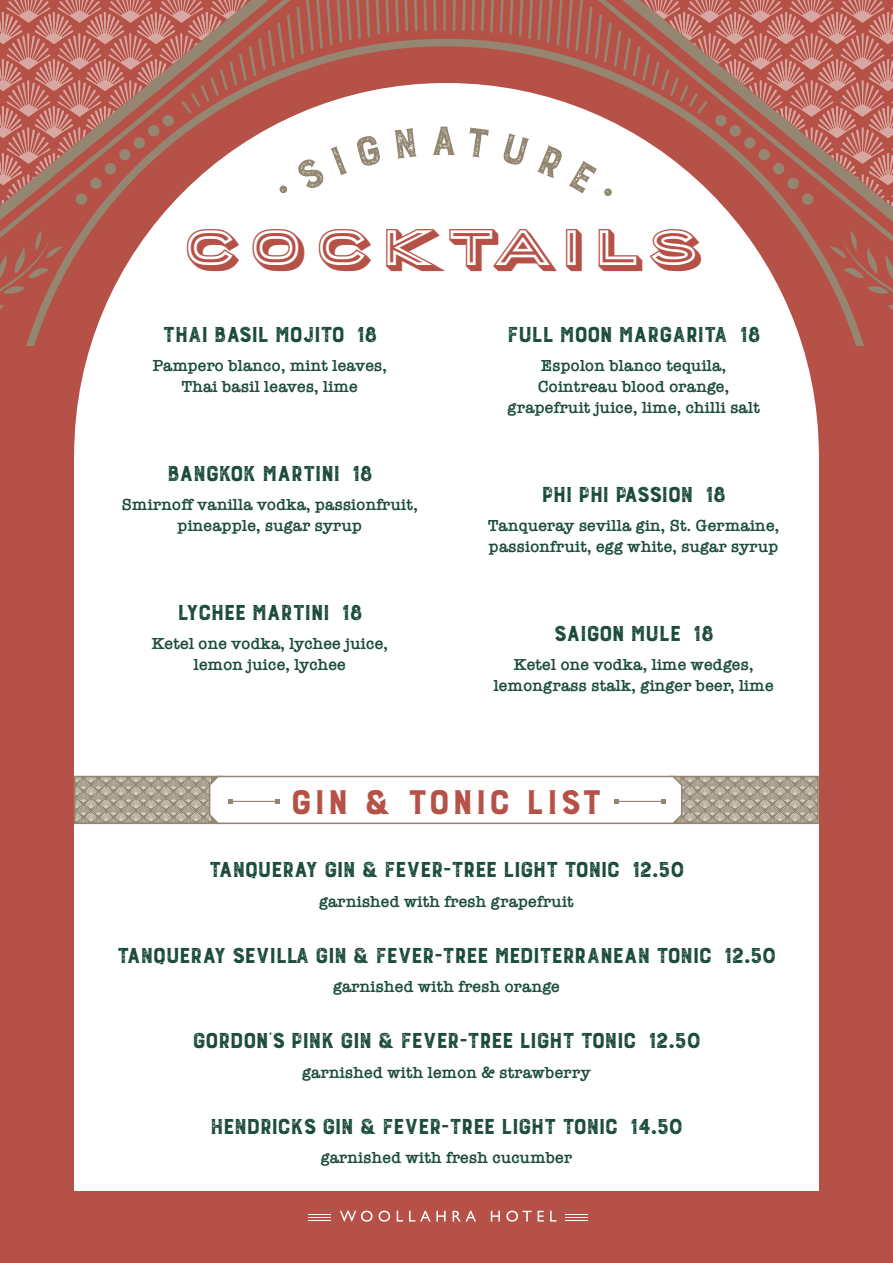
<style>
.page{position:relative;width:893px;height:1263px;background:#fff}
.page>*{position:absolute;margin:0;border:0;box-sizing:border-box;transform-origin:0 0}
.t1{font:300 54px "Burford Rustic";color:#938671}
.t2{font:49.5px "Porter Sans Block";letter-spacing:.16em;color:#b55147}
.t3{font:45px "Burford Base";color:#b55147}
.t4{font:700 28.5px "Burford Rustic";letter-spacing:-.08em;color:#1b4c39}
.t5{font:600 16.5px/21px "American Typewriter";letter-spacing:.01em;color:#1b4c39;text-align:center}
</style>
<div class="page">
<svg style="left:0;top:0;width:893px;height:347px;background:#af594d"></svg>
<svg style="left:453px;top:0;width:173px;height:83px;background:#ad5d50"></svg>
<svg style="left:265px;top:0;width:171px;height:83px;background:#ad5d50"></svg>
<svg style="left:443px;top:0;width:3px;height:31px"></svg>
<svg style="left:626px;top:0;width:267px;height:216px;background:#bb6f65"></svg>
<svg style="left:0;top:0;width:265px;height:216px;background:#ba6e64"></svg>
<div style="left:0;top:347px;width:893px;height:916px;background:#b55147"></div>
<svg style="left:74px;top:83px;width:745px;height:372px"></svg>
<div style="left:74px;top:455px;width:745px;height:736px;background:#fff"></div>
<svg style="left:77px;top:779px;width:131px;height:42px;background:#aea494"></svg>
<div style="left:74px;top:776px;width:149px;height:48px;border:2px solid #938671"></div>
<svg style="left:683px;top:779px;width:133px;height:42px;background:#afa494"></svg>
<div style="left:670px;top:776px;width:149px;height:48px;border:2px solid #938671"></div>
<svg style="left:208px;top:775px;width:475px;height:50px"></svg>
<svg style="left:565px;top:1214px;width:23px;height:7px"></svg>
<svg style="left:309px;top:1214px;width:22px;height:7px"></svg>
<svg style="left:340px;top:1210px;width:216px;height:12px"></svg>
<svg style="left:278px;top:184px;width:11px;height:11px"></svg>
<svg style="left:295px;top:146px;width:53px;height:45px"></svg>
<svg style="left:355px;top:134px;width:27px;height:34px"></svg>
<svg style="left:394px;top:128px;width:23px;height:31px"></svg>
<svg style="left:466px;top:127px;width:23px;height:31px"></svg>
<svg style="left:501px;top:133px;width:28px;height:34px"></svg>
<svg style="left:537px;top:145px;width:60px;height:49px"></svg>
<svg style="left:603px;top:187px;width:11px;height:11px"></svg>
<h1 class="t1" style="left:428px;top:113px;width:24px">A</h1>
<h2 class="t2" style="left:186px;top:215px;width:521px">COCKTAILS</h2>
<h3 class="t4" style="left:162px;top:319px;width:218px">Thai Basil Mojito 18</h3>
<p class="t5" style="left:153px;top:355px;width:236px">Pampero blanco, mint leaves,<br>Thai basil leaves, lime</p>
<h3 class="t4" style="left:166px;top:458px;width:209px">Bangkok Martini 18</h3>
<p class="t5" style="left:122px;top:494px;width:297px">Smirnoff vanilla vodka, passionfruit, pineapple, sugar syrup</p>
<h3 class="t4" style="left:176px;top:597px;width:188px">Lychee Martini 18</h3>
<p class="t5" style="left:152px;top:633px;width:238px">Ketel one vodka, lychee juice, lemon juice, lychee</p>
<h3 class="t4" style="left:506px;top:319px;width:257px">Full Moon Margarita 18</h3>
<p class="t5" style="left:507px;top:355px;width:254px">Espolon blanco tequila,<br>Cointreau blood orange, grapefruit juice, lime, chilli salt</p>
<h3 class="t4" style="left:540px;top:479px;width:188px">Phi Phi Passion 18</h3>
<p class="t5" style="left:488px;top:515px;width:293px;text-align:left">Tanqueray sevilla gin, St. Germaine, passionfruit, egg white, sugar syrup</p>
<h3 class="t4" style="left:553px;top:618px;width:163px">Saigon Mule 18</h3>
<p class="t5" style="left:494px;top:654px;width:282px">Ketel one vodka, lime wedges, lemongrass stalk, ginger beer, lime</p>
<h3 class="t3" style="left:289px;top:779px;width:315px">GIN &amp; TONIC LIST</h3>
<h3 class="t4" style="left:208px;top:855px;width:479px">Tanqueray gin &amp; Fever-Tree light tonic 12.50</h3>
<p class="t5" style="left:319px;top:890px;width:256px">garnished with fresh grapefruit</p>
<h3 class="t4" style="left:116px;top:940px;width:663px">Tanqueray Sevilla gin &amp; Fever-Tree Mediterranean tonic 12.50</h3>
<p class="t5" style="left:333px;top:976px;width:228px">garnished with fresh orange</p>
<h3 class="t4" style="left:192px;top:1026px;width:511px">Gordon’s pink gin &amp; Fever-Tree light tonic 12.50</h3>
<p class="t5" style="left:302px;top:1061px;width:290px">garnished with lemon &amp; strawberry</p>
<h3 class="t4" style="left:209px;top:1111px;width:476px">Hendricks gin &amp; Fever-Tree light tonic 14.50</h3>
<p class="t5" style="left:321px;top:1147px;width:253px">garnished with fresh cucumber</p>
</div>
